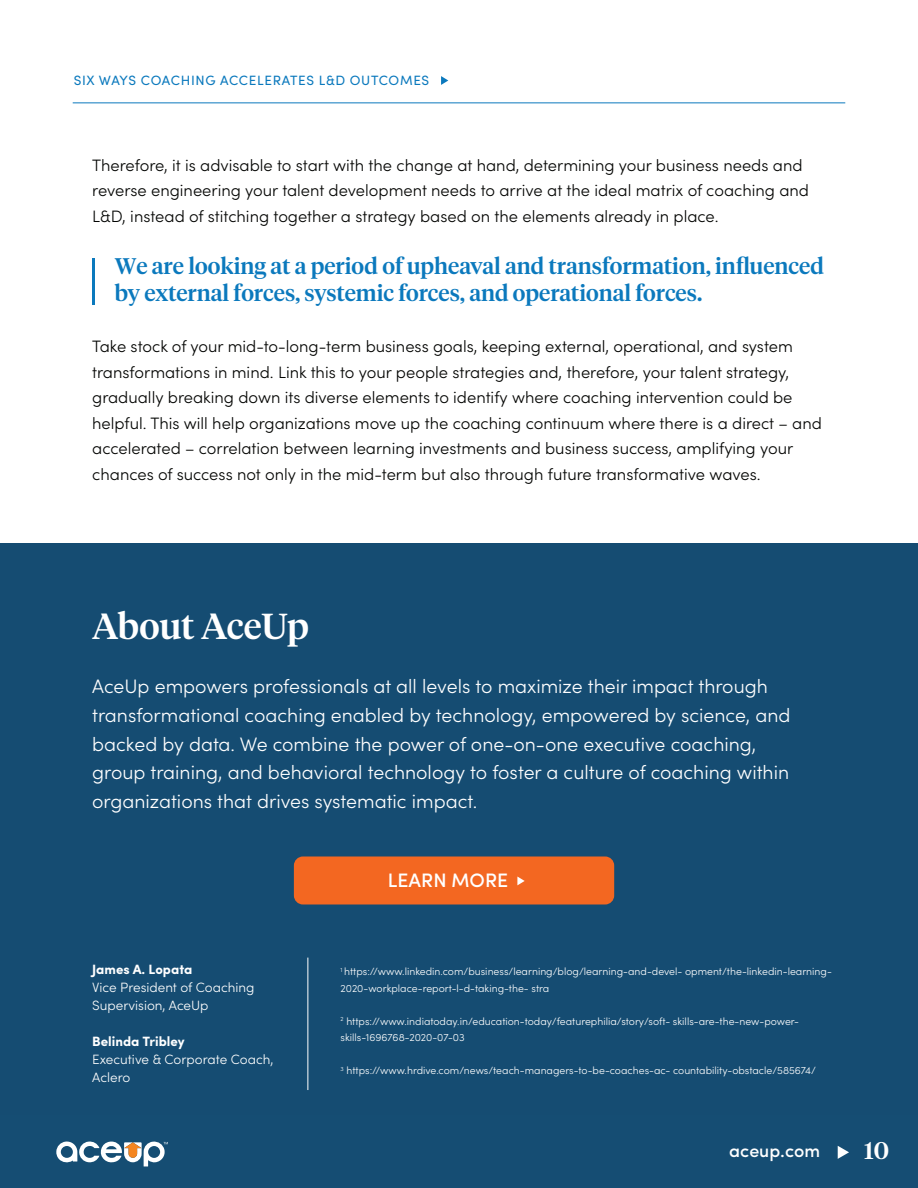
<style>
.page{position:relative;width:918px;height:1188px;background:#fff}
.page>*{position:absolute;margin:0;border:0;box-sizing:border-box;transform-origin:0 0}
.t1{font:500 36px "Tiempos Headline";color:#fff}
.t2{font:500 24px "Tiempos Headline";color:#fff}
.t3{font:500 22.5px/27px "Tiempos Headline";color:#0b79bd}
.t4{font:300 19.5px/28.8px "Sofia Pro";color:#fff}
.t5{font:500 19.5px "Sofia Pro";color:#fff}
.t6{font:500 18px "Sofia Pro";color:#fff}
.t7{font:300 16.5px/25.5px "Sofia Pro";color:#040503}
.t8{font:300 13.5px/18px "Sofia Pro";color:#fff}
.t9{font:13.5px "Sofia Pro";letter-spacing:.05em;color:#0b79bd}
.t10{font:700 13.5px "Sofia Pro";color:#fff}
.t11{font:300 10.5px/16.5px "Sofia Pro";color:#fff}
</style>
<div class="page">
<div style="left:0;top:1114px;width:918px;height:74px;background:#154d73"></div>
<svg style="left:838px;top:1146px;width:11px;height:13px"></svg>
<hr style="left:73px;top:102px;width:772px;height:1px;background:#0b79bd">
<svg style="left:441px;top:76px;width:7px;height:9px"></svg>
<svg style="left:56px;top:1141px;width:112px;height:26px"></svg>
<hr style="left:92px;top:258px;width:3px;height:46px;background:#0b79bd">
<div style="left:0;top:543px;width:918px;height:571px;background:#154c72"></div>
<div style="left:294px;top:856px;width:320px;height:48px;background:#f36721;border-radius:9px"></div>
<svg style="left:517px;top:877px;width:8px;height:8px"></svg>
<hr style="left:308px;top:958px;width:1px;height:132px;background:#fff">
<p class="t9" style="left:74px;top:70px;width:357px">SIX WAYS COACHING ACCELERATES L&amp;D OUTCOMES</p>
<p class="t7" style="left:92px;top:151px;width:718px">Therefore, it is advisable to start with the change at hand, determining your business needs and reverse engineering your talent development needs to arrive at the ideal matrix of coaching and<br>L&amp;D, instead of stitching together a strategy based on the elements already in place.</p>
<h3 class="t3" style="left:115px;top:252px;width:711px">We are looking at a period of upheaval and transformation, influenced by external forces, systemic forces, and operational forces.</h3>
<p class="t7" style="left:92px;top:333px;width:731px">Take stock of your mid-to-long-term business goals, keeping external, operational, and system transformations in mind. Link this to your people strategies and, therefore, your talent strategy, gradually breaking down its diverse elements to identify where coaching intervention could be helpful. This will help organizations move up the coaching continuum where there is a direct – and accelerated – correlation between learning investments and business success, amplifying your chances of success not only in the mid-term but also through future transformative waves.</p>
<h1 class="t1" style="left:92px;top:601px;width:218px">About AceUp</h1>
<p class="t4" style="left:92px;top:671px;width:700px">AceUp empowers professionals at all levels to maximize their impact through transformational coaching enabled by technology, empowered by science, and backed by data. We combine the power of one-on-one executive coaching, group training, and behavioral technology to foster a culture of coaching within organizations that drives systematic impact.</p>
<p class="t10" style="left:92px;top:959px;width:102px">James A. Lopata</p>
<p class="t8" style="left:92px;top:978px;width:164px">Vice President of Coaching<br>Supervision, AceUp</p>
<p class="t10" style="left:92px;top:1031px;width:94px">Belinda Tribley</p>
<p class="t8" style="left:92px;top:1050px;width:183px">Executive &amp; Corporate Coach,<br>Aclero</p>
<p class="t5" style="left:388px;top:866px;width:122px">LEARN MORE</p>
<p class="t11" style="left:340px;top:963px;width:493px"><sup>1</sup> https://www.linkedin.com/business/learning/blog/learning-and-devel- opment/the-linkedin-learning-<br>2020-workplace-report-l-d-taking-the- stra</p>
<p class="t11" style="left:340px;top:1012px;width:460px"><sup>2</sup> https://www.indiatoday.in/education-today/featurephilia/story/soft- skills-are-the-new-power&shy;skills-1696768-2020-07-03</p>
<p class="t11" style="left:340px;top:1062px;width:477px"><sup>3</sup> https://www.hrdive.com/news/teach-managers-to-be-coaches-ac- countability-obstacle/585674/</p>
<p class="t6" style="left:729px;top:1137px;width:92px">aceup.com</p>
<h2 class="t2" style="left:864px;top:1134px;width:26px">10</h2>
</div>
